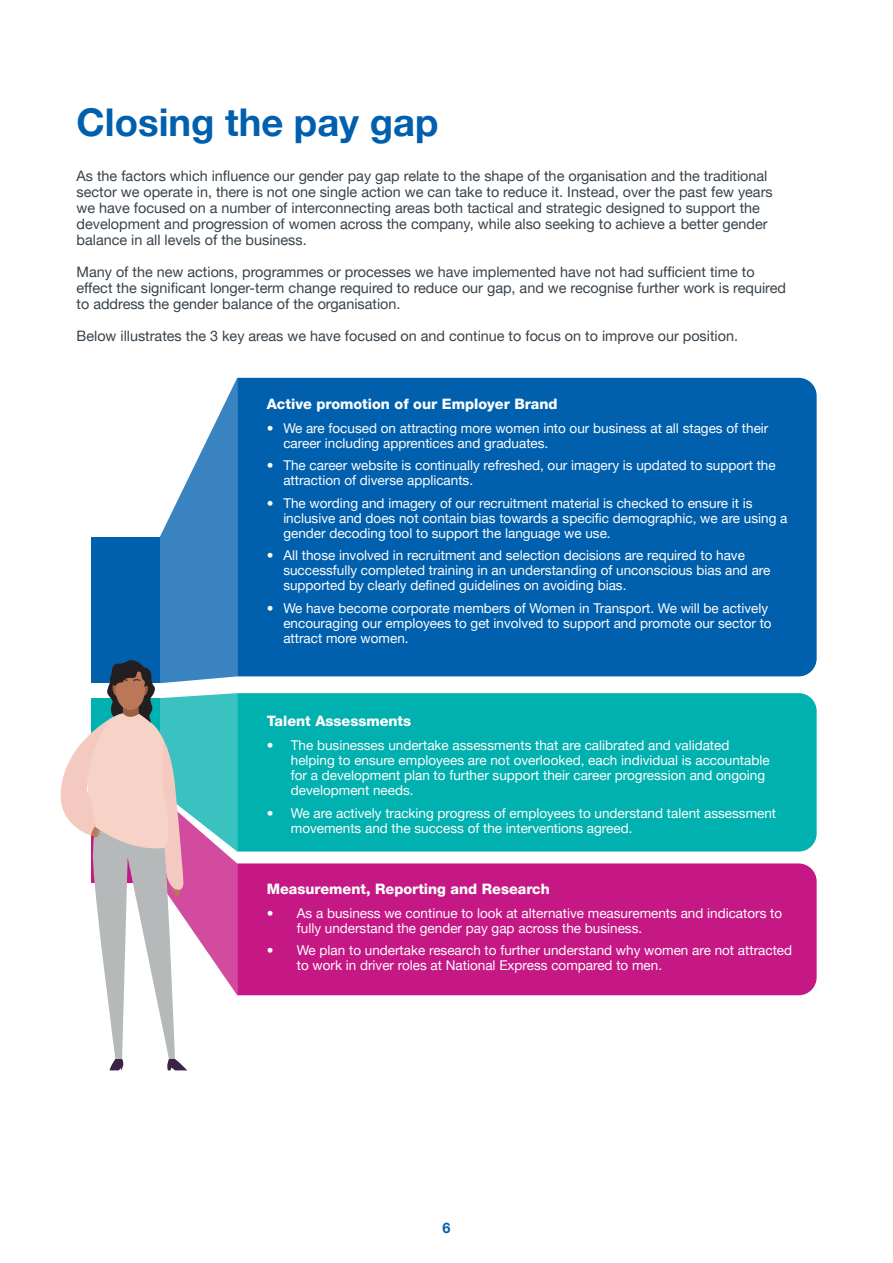
<style>
.page{position:relative;width:893px;height:1263px;background:#fff}
.page>*{position:absolute;margin:0;border:0;box-sizing:border-box;transform-origin:0 0}
.t1{font:700 38.25px "Helvetica Neue LT Pro";color:#0160ae}
.t2{font:14.4px/16px "Helvetica Neue LT Pro";color:#36414a}
.t3{font:800 14.4px "Helvetica Neue LT Pro";color:#fff}
.t4{font:700 14.4px "Helvetica Neue LT Pro";color:#0160ae}
.t5{font:13.5px/15px "Helvetica Neue LT Pro";color:#fff}
</style>
<div class="page">
<div style="left:237px;top:378px;width:580px;height:298px;background:#0160ae"></div>
<div style="left:237px;top:693px;width:580px;height:158px;background:#00b1af"></div>
<div style="left:237px;top:863px;width:580px;height:132px;background:#c61884"></div>
<svg style="left:60px;top:378px;width:177px;height:692px"></svg>
<h1 class="t1" style="left:77px;top:99px;width:363px">Closing the pay gap</h1>
<p class="t2" style="left:77px;top:167px;width:698px">As the factors which influence our gender pay gap relate to the shape of the organisation and the traditional sector we operate in, there is not one single action we can take to reduce it. Instead, over the past few years we have focused on a number of interconnecting areas both tactical and strategic designed to support the development and progression of women across the company, while also seeking to achieve a better gender balance in all levels of the business.</p>
<p class="t2" style="left:77px;top:264px;width:711px">Many of the new actions, programmes or processes we have implemented have not had sufficient time to effect the significant longer-term change required to reduce our gap, and we recognise further work is required to address the gender balance of the organisation.</p>
<p class="t2" style="left:77px;top:328px;width:663px">Below illustrates the 3 key areas we have focused on and continue to focus on to improve our position.</p>
<p class="t3" style="left:267px;top:395px;width:292px">Active promotion of our Employer Brand</p>
<p class="t5" style="left:283px;top:420px;width:487px;text-indent:-16px">• We are focused on attracting more women into our business at all stages of their career including apprentices and graduates.</p>
<p class="t5" style="left:283px;top:457px;width:494px;text-indent:-16px">• The career website is continually refreshed, our imagery is updated to support the attraction of diverse applicants.</p>
<p class="t5" style="left:283px;top:495px;width:506px;text-indent:-16px">• The wording and imagery of our recruitment material is checked to ensure it is inclusive and does not contain bias towards a specific demographic, we are using a gender decoding tool to support the language we use.</p>
<p class="t5" style="left:283px;top:547px;width:489px;text-indent:-16px">• All those involved in recruitment and selection decisions are required to have successfully completed training in an understanding of unconscious bias and are supported by clearly defined guidelines on avoiding bias.</p>
<p class="t5" style="left:283px;top:600px;width:490px;text-indent:-16px">• We have become corporate members of Women in Transport. We will be actively encouraging our employees to get involved to support and promote our sector to attract more women.</p>
<p class="t3" style="left:267px;top:712px;width:146px">Talent Assessments</p>
<p class="t5" style="left:291px;top:737px;width:480px;text-indent:-24px">• The businesses undertake assessments that are calibrated and validated helping to ensure employees are not overlooked, each individual is accountable for a development plan to further support their career progression and ongoing development needs.</p>
<p class="t5" style="left:291px;top:805px;width:487px;text-indent:-24px">• We are actively tracking progress of employees to understand talent assessment movements and the success of the interventions agreed.</p>
<p class="t3" style="left:267px;top:880px;width:285px">Measurement, Reporting and Research</p>
<p class="t5" style="left:297px;top:905px;width:487px;text-indent:-30px">• As a business we continue to look at alternative measurements and indicators to fully understand the gender pay gap across the business.</p>
<p class="t5" style="left:297px;top:943px;width:497px;text-indent:-30px">• We plan to undertake research to further understand why women are not attracted to work in driver roles at National Express compared to men.</p>
<p class="t4" style="left:442px;top:1219px;width:10px">6</p>
</div>
